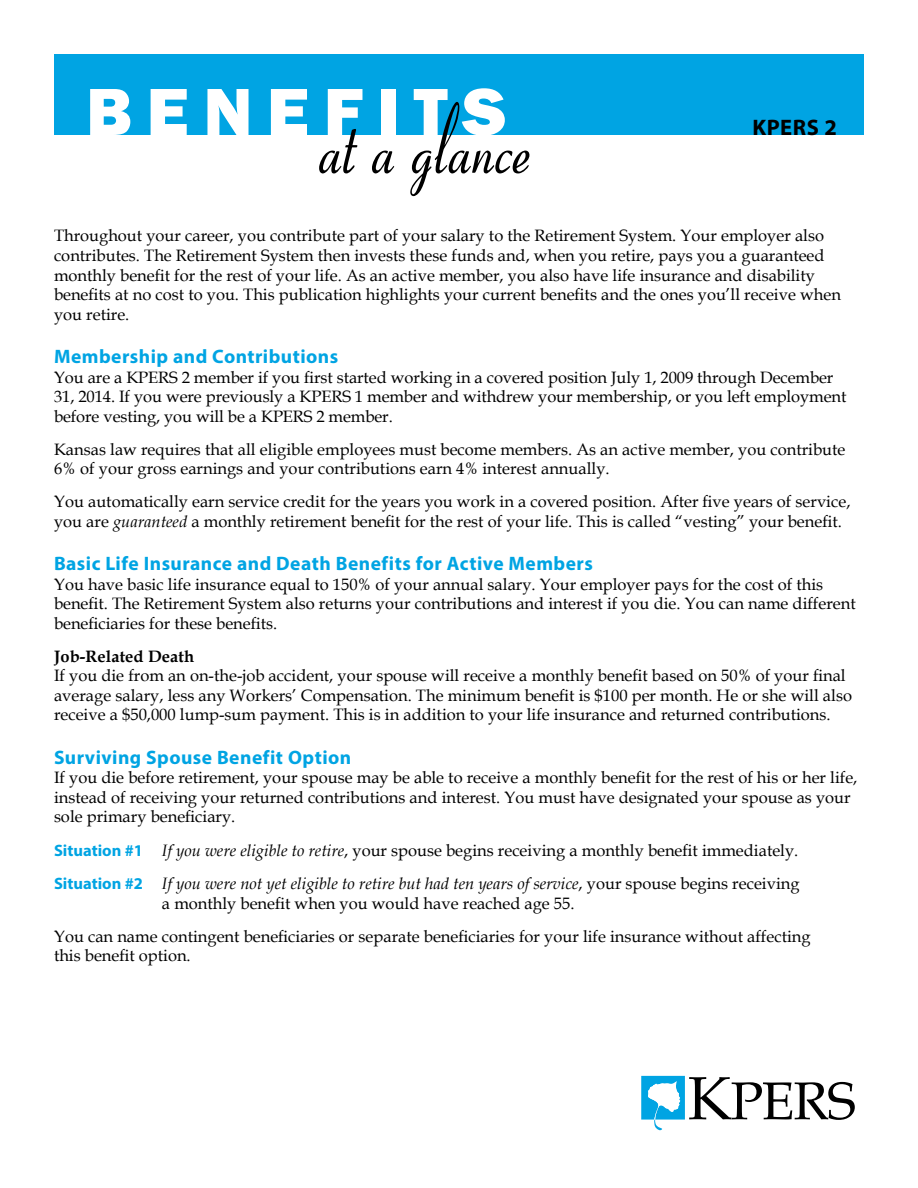
<style>
.page{position:relative;width:918px;height:1188px;background:#fff}
.page>*{position:absolute;margin:0;border:0;box-sizing:border-box;transform-origin:0 0}
.t1{font:93.75px "Coronet";letter-spacing:-.015em;color:#000;scale:.8 1}
.t2{font:800 69px "Franklin Gothic";letter-spacing:.195em;color:#fff;scale:1.04 1}
.t3{font:53.1px "Book Antiqua";color:#000}
.t4{font:700 22.5px "Myriad Pro";letter-spacing:.025em;color:#000}
.t5{font:700 19.5px "Myriad Pro";letter-spacing:.025em;color:#00a4e3}
.t6{font:16.5px/19.5px "Book Antiqua";color:#000}
.t7{font:italic 16.5px/33.3px "Book Antiqua";color:#000}
.t8{font:700 16.5px "Book Antiqua";letter-spacing:.005em;color:#000}
.s1{font-style:italic}
.s2{font-family:"Myriad Pro";font-weight:700;font-style:normal;color:#00a4e3}
.s3{font-style:normal}
.s4{font-size:60.9px}
</style>
<div class="page">
<div style="left:54px;top:54px;width:810px;height:81px;background:#00a4e3"></div>
<svg style="left:641px;top:1076px;width:44px;height:55px"></svg>
<h2 class="t2" style="left:86px;top:67px;width:406px">BENEFITS</h2>
<h1 class="t1" style="left:310px;top:84px;width:268px">at a glance</h1>
<h3 class="t4" style="left:752px;top:113px;width:86px">KPERS 2</h3>
<p class="t6" style="left:54px;top:226px;width:788px">Throughout your career, you contribute part of your salary to the Retirement System. Your employer also contributes. The Retirement System then invests these funds and, when you retire, pays you a guaranteed monthly benefit for the rest of your life. As an active member, you also have life insurance and disability benefits at no cost to you. This publication highlights your current benefits and the ones you’ll receive when you retire.</p>
<p class="t5" style="left:54px;top:344px;width:286px">Membership and Contributions</p>
<p class="t6" style="left:54px;top:367px;width:794px">You are a KPERS 2 member if you first started working in a covered position July 1, 2009 through December<br>31, 2014. If you were previously a KPERS 1 member and withdrew your membership, or you left employment before vesting, you will be a KPERS 2 member.</p>
<p class="t6" style="left:54px;top:439px;width:793px">Kansas law requires that all eligible employees must become members. As an active member, you contribute<br>6% of your gross earnings and your contributions earn 4% interest annually.</p>
<p class="t6" style="left:54px;top:491px;width:798px">You automatically earn service credit for the years you work in a covered position. After five years of service, you are <span class="s1">guaranteed</span> a monthly retirement benefit for the rest of your life. This is called “vesting” your benefit.</p>
<p class="t5" style="left:54px;top:551px;width:540px">Basic Life Insurance and Death Benefits for Active Members</p>
<p class="t6" style="left:54px;top:574px;width:803px">You have basic life insurance equal to 150% of your annual salary. Your employer pays for the cost of this benefit. The Retirement System also returns your contributions and interest if you die. You can name different beneficiaries for these benefits.</p>
<p class="t8" style="left:54px;top:645px;width:142px">Job-Related Death</p>
<p class="t6" style="left:54px;top:666px;width:800px">If you die from an on-the-job accident, your spouse will receive a monthly benefit based on 50% of your final average salary, less any Workers’ Compensation. The minimum benefit is $100 per month. He or she will also receive a $50,000 lump-sum payment. This is in addition to your life insurance and returned contributions.</p>
<p class="t5" style="left:54px;top:745px;width:299px">Surviving Spouse Benefit Option</p>
<p class="t6" style="left:54px;top:768px;width:805px">If you die before retirement, your spouse may be able to receive a monthly benefit for the rest of his or her life, instead of receiving your returned contributions and interest. You must have designated your spouse as your sole primary beneficiary.</p>
<p class="t7" style="left:54px;top:833px;width:747px"><span class="s2">Situation #1</span> If you were eligible to retire<span class="s3">, your spouse begins receiving a monthly benefit immediately.<br></span><span class="s2">Situation #2</span> If you were not yet eligible to retire but had ten years of service<span class="s3">, your spouse begins receiving</span></p>
<p class="t6" style="left:54px;top:886px;width:758px;line-height:33px;text-indent:108px">a monthly benefit when you would have reached age 55.<br>You can name contingent beneficiaries or separate beneficiaries for your life insurance without affecting</p>
<p class="t6" style="left:54px;top:945px;width:138px">this benefit option.</p>
<h3 class="t3" style="left:688px;top:1064px;width:170px"><span class="s4">K</span>PERS</h3>
</div>
